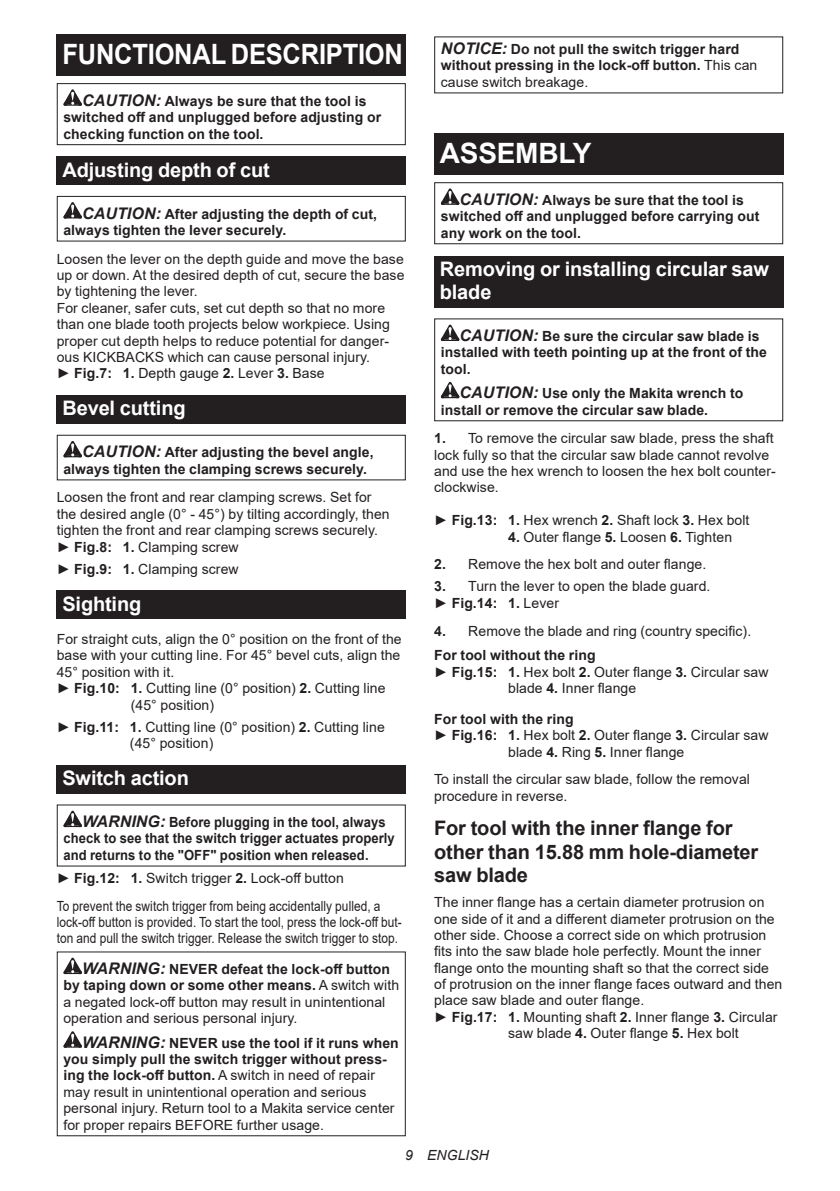
<style>
.page{position:relative;width:840px;height:1191px;background:#fff}
.page>*{position:absolute;margin:0;border:0;box-sizing:border-box;transform-origin:0 0}
.t1{font:700 28px "Arial";letter-spacing:-.01em;color:#fff;scale:.91 1}
.t2{font:700 28px "Arial";letter-spacing:-.01em;color:#fff}
.t3{font:700 20px/23.4px "Arial";letter-spacing:-.01em;color:#fff}
.t4{font:700 20px/23.4px "Arial";letter-spacing:-.01em;color:#231f20}
.t5{font:14px/16.4px "Arial";letter-spacing:.005em;color:#231f20}
.t6{font:700 14px/16.4px "Arial";letter-spacing:.005em;color:#231f20}
.t7{font:700 14px/16.4px "Arial";letter-spacing:.005em;color:#231f20;scale:.93 1}
.t8{font:14px/16.4px "Arial";letter-spacing:.005em;color:#231f20;scale:.85 1}
.t9{font:italic 14px "Arial";letter-spacing:.005em;color:#231f20}
.s1{font-style:italic;font-size:16px}
.s2{font-weight:700}
.s3{font-weight:700;font-style:italic;font-size:16px}
.s4{font-weight:400}
</style>
<div class="page">
<div style="left:57px;top:34px;width:348px;height:41px;background:#231f20"></div>
<svg style="left:63px;top:89px;width:19px;height:17px"></svg>
<div style="left:57px;top:83px;width:348px;height:62px;border:1px solid #231f20"></div>
<div style="left:57px;top:156px;width:348px;height:29px;background:#231f20"></div>
<svg style="left:63px;top:202px;width:19px;height:16px"></svg>
<div style="left:57px;top:196px;width:348px;height:45px;border:1px solid #231f20"></div>
<div style="left:57px;top:395px;width:348px;height:29px;background:#231f20"></div>
<svg style="left:63px;top:441px;width:19px;height:16px"></svg>
<div style="left:57px;top:435px;width:348px;height:45px;border:1px solid #231f20"></div>
<div style="left:57px;top:590px;width:348px;height:29px;background:#231f20"></div>
<div style="left:57px;top:765px;width:348px;height:28px;background:#231f20"></div>
<svg style="left:63px;top:810px;width:19px;height:17px"></svg>
<svg style="left:63px;top:957px;width:19px;height:17px"></svg>
<svg style="left:63px;top:1031px;width:19px;height:16px"></svg>
<div style="left:434px;top:133px;width:348px;height:41px;background:#231f20"></div>
<svg style="left:440px;top:188px;width:19px;height:17px"></svg>
<div style="left:434px;top:182px;width:348px;height:62px;border:1px solid #231f20"></div>
<div style="left:434px;top:256px;width:348px;height:51px;background:#231f20"></div>
<svg style="left:440px;top:325px;width:19px;height:16px"></svg>
<svg style="left:440px;top:382px;width:19px;height:16px"></svg>
<h1 class="t1" style="left:62px;top:34px;width:375px">FUNCTIONAL DESCRIPTION</h1>
<p class="t6" style="left:63px;top:93px;width:319px;text-indent:19px"><span class="s1">CAUTION:</span> Always be sure that the tool is switched off and unplugged before adjusting or checking function on the tool.</p>
<h2 class="t3" style="left:62px;top:158px;width:209px">Adjusting depth of cut</h2>
<p class="t6" style="left:63px;top:205px;width:315px;text-indent:19px"><span class="s1">CAUTION:</span> After adjusting the depth of cut, always tighten the lever securely.</p>
<p class="t5" style="left:57px;top:250px;width:349px">Loosen the lever on the depth guide and move the base up or down. At the desired depth of cut, secure the base by tightening the lever.<br>For cleaner, safer cuts, set cut depth so that no more than one blade tooth projects below workpiece. Using proper cut depth helps to reduce potential for danger&shy;ous KICKBACKS which can cause personal injury.<br>► <span class="s2">Fig.7: 1.</span> Depth gauge <span class="s2">2.</span> Lever <span class="s2">3.</span> Base</p>
<h2 class="t3" style="left:62px;top:397px;width:125px">Bevel cutting</h2>
<p class="t6" style="left:63px;top:444px;width:311px;text-indent:19px"><span class="s1">CAUTION:</span> After adjusting the bevel angle, always tighten the clamping screws securely.</p>
<p class="t5" style="left:57px;top:489px;width:334px">Loosen the front and rear clamping screws. Set for the desired angle (0° - 45°) by tilting accordingly, then tighten the front and rear clamping screws securely. ► <span class="s2">Fig.8: 1.</span> Clamping screw</p>
<p class="t5" style="left:57px;top:560px;width:183px">► <span class="s2">Fig.9: 1.</span> Clamping screw</p>
<h2 class="t3" style="left:62px;top:592px;width:80px">Sighting</h2>
<p class="t5" style="left:57px;top:631px;width:346px">For straight cuts, align the 0° position on the front of the</p>
<p class="t5" style="left:57px;top:647px;width:345px">base with your cutting line. For 45° bevel cuts, align the</p>
<p class="t5" style="left:57px;top:663px;width:119px">45° position with it.</p>
<p class="t5" style="left:57px;top:680px;width:330px">► <span class="s2">Fig.10: 1.</span> Cutting line (0° position) <span class="s2">2.</span> Cutting line</p>
<p class="t5" style="left:131px;top:696px;width:85px">(45° position)</p>
<p class="t5" style="left:130px;top:718px;width:256px;text-indent:-73px">► <span class="s2">Fig.11: 1.</span> Cutting line (0° position) <span class="s2">2.</span> Cutting line (45° position)</p>
<h2 class="t3" style="left:62px;top:766px;width:128px">Switch action</h2>
<p class="t7" style="left:63px;top:814px;width:357px;text-indent:19px"><span class="s1">WARNING:</span> Before plugging in the tool, always check to see that the switch trigger actuates properly and returns to the "OFF" position when released.</p>
<p class="t5" style="left:57px;top:864px;width:325px;line-height:27.8px">► <span class="s2">Fig.12: 1.</span> Switch trigger <span class="s2">2.</span> Lock-off button<br>To prevent the switch trigger from being accidentally pulled, a</p>
<p class="t8" style="left:57px;top:913px;width:407px">lock-off button is provided. To start the tool, press the lock-off but&shy;ton and pull the switch trigger. Release the switch trigger to stop.</p>
<p class="t5" style="left:63px;top:961px;width:337px;text-indent:19px"><span class="s3">WARNING:</span> <span class="s2">NEVER defeat the lock-off button by taping down or some other means.</span> A switch with a negated lock-off button may result in unintentional operation and serious personal injury.</p>
<p class="t5" style="left:63px;top:1034px;width:337px;text-indent:19px"><span class="s3">WARNING:</span> <span class="s2">NEVER use the tool if it runs when you simply pull the switch trigger without press&shy;ing the lock-off button.</span> A switch in need of repair may result in unintentional operation and serious personal injury. Return tool to a Makita service center for proper repairs BEFORE further usage.</p>
<p class="t6" style="left:440px;top:41px;width:318px"><span class="s1">NOTICE:</span> Do not pull the switch trigger hard without pressing in the lock-off button. <span class="s4">This can cause switch breakage.</span></p>
<h1 class="t2" style="left:439px;top:133px;width:153px">ASSEMBLY</h1>
<p class="t6" style="left:440px;top:192px;width:320px;text-indent:19px"><span class="s1">CAUTION:</span> Always be sure that the tool is switched off and unplugged before carrying out any work on the tool.</p>
<h2 class="t3" style="left:439px;top:257px;width:330px">Removing or installing circular saw blade</h2>
<p class="t6" style="left:440px;top:328px;width:327px;text-indent:19px"><span class="s1">CAUTION:</span> Be sure the circular saw blade is installed with teeth pointing up at the front of the tool.</p>
<p class="t6" style="left:440px;top:385px;width:304px;text-indent:19px"><span class="s1">CAUTION:</span> Use only the Makita wrench to install or remove the circular saw blade.</p>
<p class="t5" style="left:434px;top:430px;width:343px"><span class="s2">1.</span> To remove the circular saw blade, press the shaft lock fully so that the circular saw blade cannot revolve and use the hex wrench to loosen the hex bolt counter&shy;clockwise.</p>
<p class="t5" style="left:434px;top:512px;width:317px">► <span class="s2">Fig.13: 1.</span> Hex wrench <span class="s2">2.</span> Shaft lock <span class="s2">3.</span> Hex bolt</p>
<p class="t5" style="left:508px;top:528px;width:225px"><span class="s2">4.</span> Outer flange <span class="s2">5.</span> Loosen <span class="s2">6.</span> Tighten</p>
<p class="t5" style="left:434px;top:556px;width:273px"><span class="s2">2.</span> Remove the hex bolt and outer flange.</p>
<p class="t5" style="left:434px;top:578px;width:277px"><span class="s2">3.</span> Turn the lever to open the blade guard. ► <span class="s2">Fig.14: 1.</span> Lever</p>
<p class="t5" style="left:434px;top:618px;width:318px;line-height:24.8px"><span class="s2">4.</span> Remove the blade and ring (country specific).<br><span class="s2">For tool without the ring</span></p>
<p class="t5" style="left:508px;top:663px;width:262px;text-indent:-74px">► <span class="s2">Fig.15: 1.</span> Hex bolt <span class="s2">2.</span> Outer flange <span class="s2">3.</span> Circular saw blade <span class="s2">4.</span> Inner flange</p>
<p class="t6" style="left:434px;top:711px;width:141px">For tool with the ring</p>
<p class="t5" style="left:434px;top:727px;width:335px">► <span class="s2">Fig.16: 1.</span> Hex bolt <span class="s2">2.</span> Outer flange <span class="s2">3.</span> Circular saw</p>
<p class="t5" style="left:508px;top:743px;width:178px">blade <span class="s2">4.</span> Ring <span class="s2">5.</span> Inner flange</p>
<p class="t5" style="left:434px;top:771px;width:317px">To install the circular saw blade, follow the removal procedure in reverse.</p>
<h2 class="t4" style="left:434px;top:817px;width:325px">For tool with the inner flange for other than 15.88 mm hole-diameter saw blade</h2>
<p class="t5" style="left:434px;top:894px;width:332px">The inner flange has a certain diameter protrusion on</p>
<p class="t5" style="left:434px;top:910px;width:342px">one side of it and a different diameter protrusion on the</p>
<p class="t5" style="left:434px;top:926px;width:333px">other side. Choose a correct side on which protrusion</p>
<p class="t5" style="left:434px;top:943px;width:328px">fits into the saw blade hole perfectly. Mount the inner</p>
<p class="t5" style="left:434px;top:959px;width:336px">flange onto the mounting shaft so that the correct side</p>
<p class="t5" style="left:434px;top:975px;width:349px">of protrusion on the inner flange faces outward and then</p>
<p class="t5" style="left:434px;top:992px;width:211px">place saw blade and outer flange.</p>
<p class="t5" style="left:434px;top:1008px;width:345px">► <span class="s2">Fig.17: 1.</span> Mounting shaft <span class="s2">2.</span> Inner flange <span class="s2">3.</span> Circular</p>
<p class="t5" style="left:508px;top:1025px;width:232px">saw blade <span class="s2">4.</span> Outer flange <span class="s2">5.</span> Hex bolt</p>
<p class="t9" style="left:405px;top:1146px;width:85px">9 ENGLISH</p>
</div>
